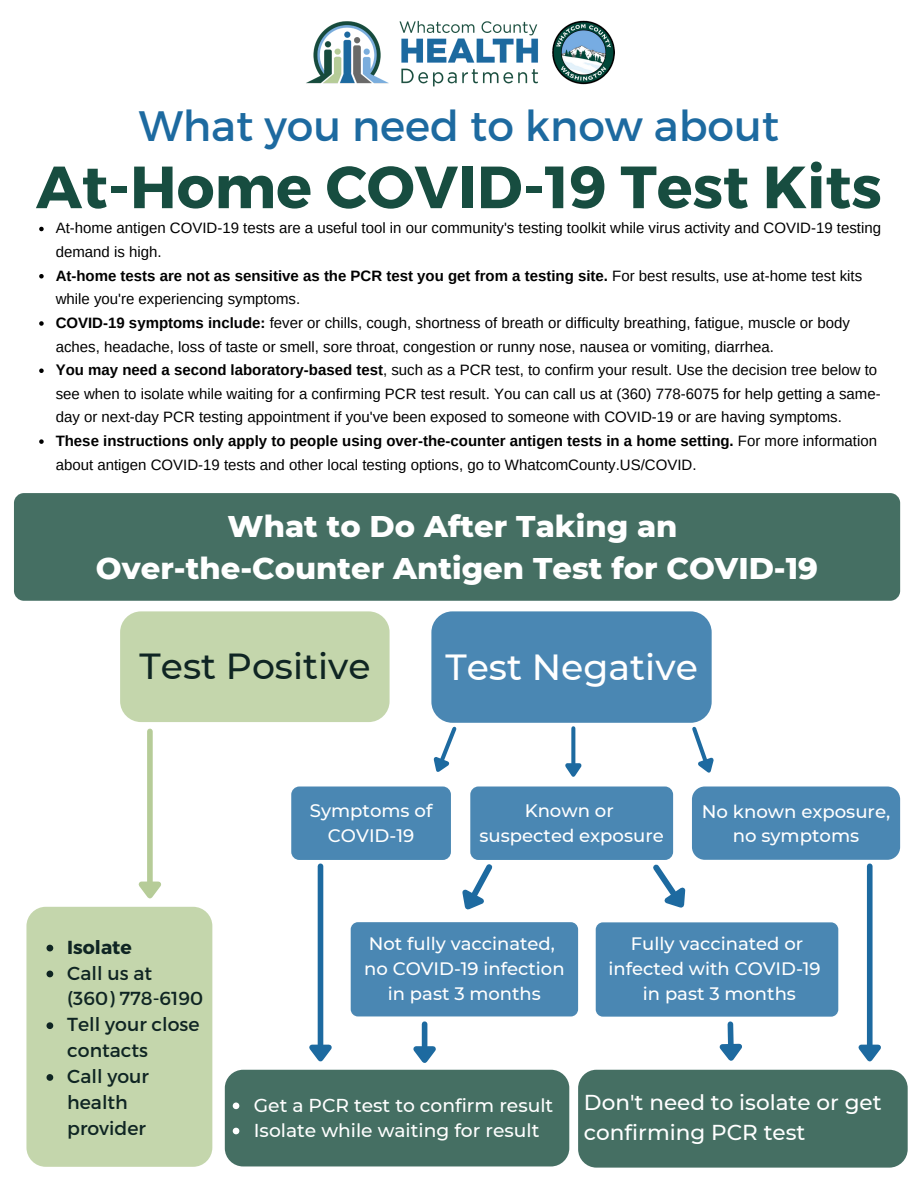
<style>
.page{position:relative;width:918px;height:1188px;background:#fff}
.page>*{position:absolute;margin:0;border:0;box-sizing:border-box;transform-origin:0 0}
.t1{font:700 59.4px "Montserrat";color:#174d40}
.t2{font:42.45px "Montserrat";color:#1d6aa0}
.t3{font:500 36.3px "Montserrat";color:#fff}
.t4{font:500 36.15px "Montserrat";color:#0f2523}
.t5{font:800 30.6px "Montserrat";color:#fff}
.t6{font:500 21.6px/30px "Montserrat";color:#fff}
.t7{font:18.9px/25.8px "Montserrat";color:#0f2523}
.t8{font:700 18.9px "Montserrat";color:#0f2523}
.t9{font:500 18.6px "Montserrat";color:#fff}
.t10{font:500 18.15px/24.5px "Montserrat";color:#fff;text-align:center}
.t11{font:500 18px/24.8px "Montserrat";color:#fff;text-align:center}
.t12{font:15px/23.7px "Arimo";color:#000}
.s1{font-weight:700}
</style>
<div class="page">
<div style="left:14px;top:493px;width:886px;height:108px;background:#456f63;border-radius:10px"></div>
<div style="left:120px;top:611px;width:270px;height:111px;background:#c4d6ac;border-radius:21px"></div>
<div style="left:431px;top:611px;width:281px;height:112px;background:#4a87b3;border-radius:21px"></div>
<div style="left:692px;top:787px;width:208px;height:73px;background:#4a87b3;border-radius:13px"></div>
<div style="left:470px;top:787px;width:203px;height:73px;background:#4a87b3;border-radius:8px"></div>
<div style="left:351px;top:922px;width:227px;height:94px;background:#4a87b3;border-radius:7px"></div>
<div style="left:578px;top:1070px;width:330px;height:98px;background:#456f63;border-radius:18px"></div>
<div style="left:571px;top:729px;width:5px;height:34px;background:#1d6aa0"></div>
<svg style="left:565px;top:759px;width:17px;height:18px"></svg>
<svg style="left:653px;top:859px;width:48px;height:49px"></svg>
<div style="left:422px;top:1024px;width:5px;height:22px;background:#1d6aa0"></div>
<svg style="left:405px;top:1041px;width:36px;height:29px"></svg>
<svg style="left:445px;top:859px;width:52px;height:64px"></svg>
<div style="left:728px;top:1024px;width:6px;height:20px;background:#1d6aa0"></div>
<svg style="left:719px;top:1039px;width:23px;height:22px"></svg>
<svg style="left:692px;top:726px;width:22px;height:47px"></svg>
<div style="left:867px;top:866px;width:6px;height:179px;background:#1d6aa0"></div>
<svg style="left:858px;top:1040px;width:23px;height:22px"></svg>
<div style="left:596px;top:922px;width:242px;height:95px;background:#4a87b3;border-radius:7px"></div>
<div style="left:225px;top:1070px;width:344px;height:96px;background:#456f63;border-radius:18px"></div>
<svg style="left:233px;top:1103px;width:6px;height:6px"></svg>
<svg style="left:233px;top:1128px;width:6px;height:6px"></svg>
<svg style="left:39px;top:227px;width:5px;height:4px"></svg>
<svg style="left:39px;top:274px;width:5px;height:4px"></svg>
<svg style="left:39px;top:321px;width:5px;height:5px"></svg>
<svg style="left:39px;top:368px;width:5px;height:5px"></svg>
<svg style="left:39px;top:439px;width:5px;height:5px"></svg>
<div style="left:26px;top:907px;width:186px;height:260px;background:#c4d6ac;border-radius:19px"></div>
<svg style="left:47px;top:945px;width:6px;height:6px"></svg>
<svg style="left:47px;top:971px;width:6px;height:6px"></svg>
<svg style="left:47px;top:1022px;width:6px;height:7px"></svg>
<svg style="left:47px;top:1074px;width:6px;height:7px"></svg>
<div style="left:147px;top:731px;width:6px;height:151px;background:#b6cc98"></div>
<svg style="left:138px;top:876px;width:23px;height:23px"></svg>
<img style="left:306px;top:20px;width:309px;height:67px">
<div style="left:291px;top:787px;width:160px;height:73px;background:#4a87b3;border-radius:8px"></div>
<div style="left:318px;top:866px;width:5px;height:179px;background:#1d6aa0"></div>
<svg style="left:309px;top:1040px;width:23px;height:22px"></svg>
<svg style="left:433px;top:726px;width:24px;height:46px"></svg>
<p class="t2" style="left:139px;top:98px;width:642px">What you need to know about</p>
<p class="t1" style="left:36px;top:148px;width:847px">At-Home COVID-19 Test Kits</p>
<p class="t12" style="left:56px;top:216px;width:827px">At-home antigen COVID-19 tests are a useful tool in our community's testing toolkit while virus activity and COVID-19 testing demand is high.</p>
<p class="t12" style="left:56px;top:264px;width:808px"><span class="s1">At-home tests are not as sensitive as the PCR test you get from a testing site.</span> For best results, use at-home test kits while you're experiencing symptoms.</p>
<p class="t12" style="left:56px;top:311px;width:796px"><span class="s1">COVID-19 symptoms include:</span> fever or chills, cough, shortness of breath or difficulty breathing, fatigue, muscle or body aches, headache, loss of taste or smell, sore throat, congestion or runny nose, nausea or vomiting, diarrhea.</p>
<p class="t12" style="left:56px;top:358px;width:827px"><span class="s1">You may need a second laboratory-based test</span>, such as a PCR test, to confirm your result. Use the decision tree below to see when to isolate while waiting for a confirming PCR test result. You can call us at (360) 778-6075 for help getting a same&shy;day or next-day PCR testing appointment if you've been exposed to someone with COVID-19 or are having symptoms.</p>
<p class="t12" style="left:56px;top:429px;width:823px"><span class="s1">These instructions only apply to people using over-the-counter antigen tests in a home setting.</span> For more information about antigen COVID-19 tests and other local testing options, go to WhatcomCounty.US/COVID.</p>
<p class="t5" style="left:228px;top:507px;width:452px">What to Do After Taking an</p>
<p class="t5" style="left:96px;top:549px;width:724px">Over-the-Counter Antigen Test for COVID-19</p>
<p class="t4" style="left:140px;top:644px;width:233px">Test Positive</p>
<p class="t3" style="left:445px;top:645px;width:254px">Test Negative</p>
<p class="t8" style="left:67px;top:935px;width:66px">Isolate</p>
<p class="t7" style="left:67px;top:959px;width:137px">Call us at (360) 778-6190</p>
<p class="t7" style="left:67px;top:1011px;width:134px">Tell your close contacts</p>
<p class="t7" style="left:67px;top:1063px;width:83px">Call your health provider</p>
<p class="t11" style="left:310px;top:798px;width:124px;line-height:25.2px">Symptoms of<br>COVID-19</p>
<p class="t11" style="left:525px;top:798px;width:91px">Known or</p>
<p class="t11" style="left:480px;top:823px;width:186px">suspected exposure</p>
<p class="t10" style="left:702px;top:799px;width:190px">No known exposure, no symptoms</p>
<p class="t11" style="left:369px;top:931px;width:188px">Not fully vaccinated,</p>
<p class="t11" style="left:364px;top:956px;width:202px">no COVID-19 infection in past 3 months</p>
<p class="t11" style="left:608px;top:932px;width:214px">Fully vaccinated or infected with COVID-19 in past 3 months</p>
<p class="t9" style="left:254px;top:1094px;width:301px">Get a PCR test to confirm result</p>
<p class="t9" style="left:254px;top:1119px;width:287px">Isolate while waiting for result</p>
<p class="t6" style="left:584px;top:1088px;width:299px">Don't need to isolate or get confirming PCR test</p>
</div>
